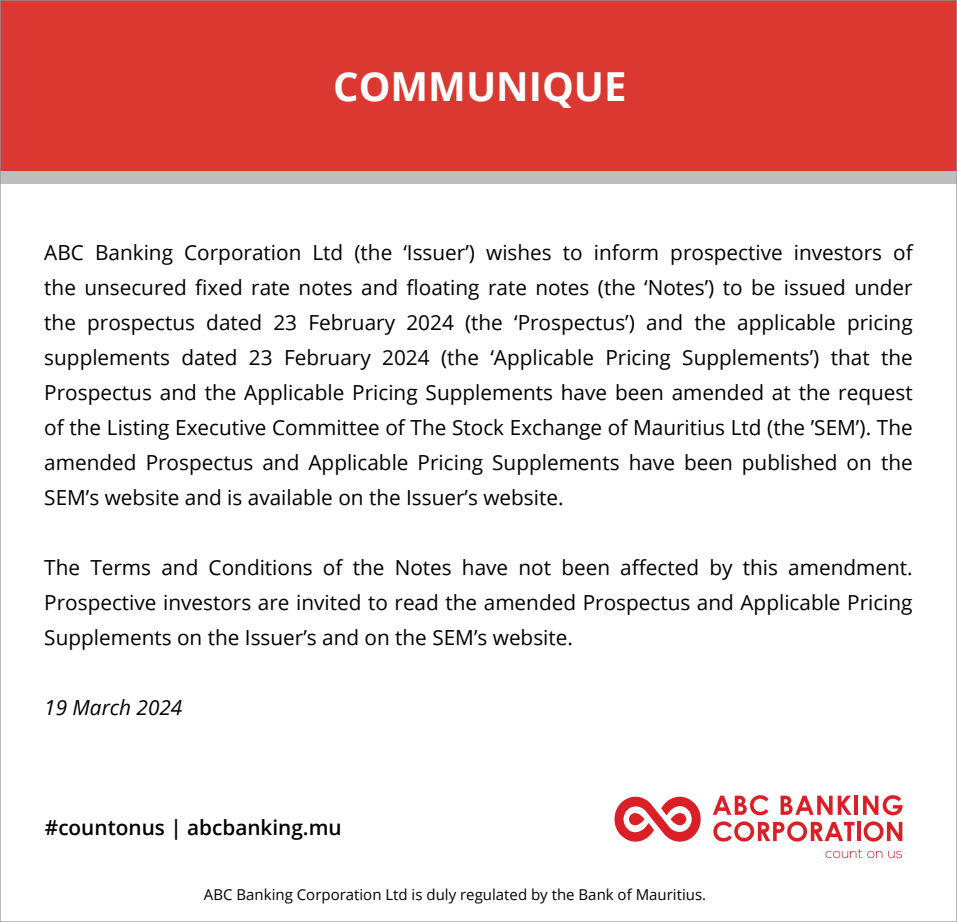
<style>
.page{position:relative;width:957px;height:922px;background:#fff}
.page>*{position:absolute;margin:0;border:0;box-sizing:border-box;transform-origin:0 0}
.t1{font:700 40px "Open Sans";color:#fff}
.t2{font:20.75px/35px "Open Sans";color:#000;text-align:justify}
.t3{font:600 20.75px "Open Sans";color:#000}
.t4{font:italic 20.75px "Open Sans";color:#000}
.t5{font:15px "Open Sans";color:#000}
</style>
<div class="page">
<div style="left:0;top:0;width:957px;height:172px;background:#da3830"></div>
<div style="left:0;top:172px;width:957px;height:12px;background:#bdbebf"></div>
<svg style="left:713px;top:795px;width:55px;height:20px"></svg>
<svg style="left:780px;top:795px;width:71px;height:19px"></svg>
<hr style="left:854px;top:795px;width:4px;height:19px;background:#db1f26">
<svg style="left:863px;top:795px;width:39px;height:20px"></svg>
<svg style="left:713px;top:821px;width:141px;height:20px"></svg>
<hr style="left:857px;top:821px;width:3px;height:19px;background:#db1f26">
<svg style="left:863px;top:821px;width:39px;height:20px"></svg>
<svg style="left:614px;top:796px;width:87px;height:45px"></svg>
<svg style="left:825px;top:848px;width:37px;height:9px"></svg>
<svg style="left:868px;top:850px;width:14px;height:7px"></svg>
<svg style="left:888px;top:850px;width:14px;height:7px"></svg>
<h1 class="t1" style="left:333px;top:58px;width:295px">COMMUNIQUE</h1>
<p class="t2" style="left:44px;top:234px;width:870px">ABC Banking Corporation Ltd (the ‘Issuer’) wishes to inform prospective investors of the unsecured fixed rate notes and floating rate notes (the ‘Notes’) to be issued under the prospectus dated 23 February 2024 (the ‘Prospectus’) and the applicable pricing supplements dated 23 February 2024 (the ‘Applicable Pricing Supplements’) that the Prospectus and the Applicable Pricing Supplements have been amended at the request of the Listing Executive Committee of The Stock Exchange of Mauritius Ltd (the ’SEM’). The amended Prospectus and Applicable Pricing Supplements have been published on the SEM’s website and is available on the Issuer’s website.</p>
<p class="t2" style="left:44px;top:549px;width:870px">The Terms and Conditions of the Notes have not been affected by this amendment.<br>Prospective investors are invited to read the amended Prospectus and Applicable Pricing Supplements on the Issuer’s and on the SEM’s website.</p>
<p class="t4" style="left:44px;top:693px;width:140px">19 March 2024</p>
<p class="t3" style="left:45px;top:813px;width:298px">#countonus | abcbanking.mu</p>
<p class="t5" style="left:204px;top:883px;width:504px">ABC Banking Corporation Ltd is duly regulated by the Bank of Mauritius.</p>
</div>
